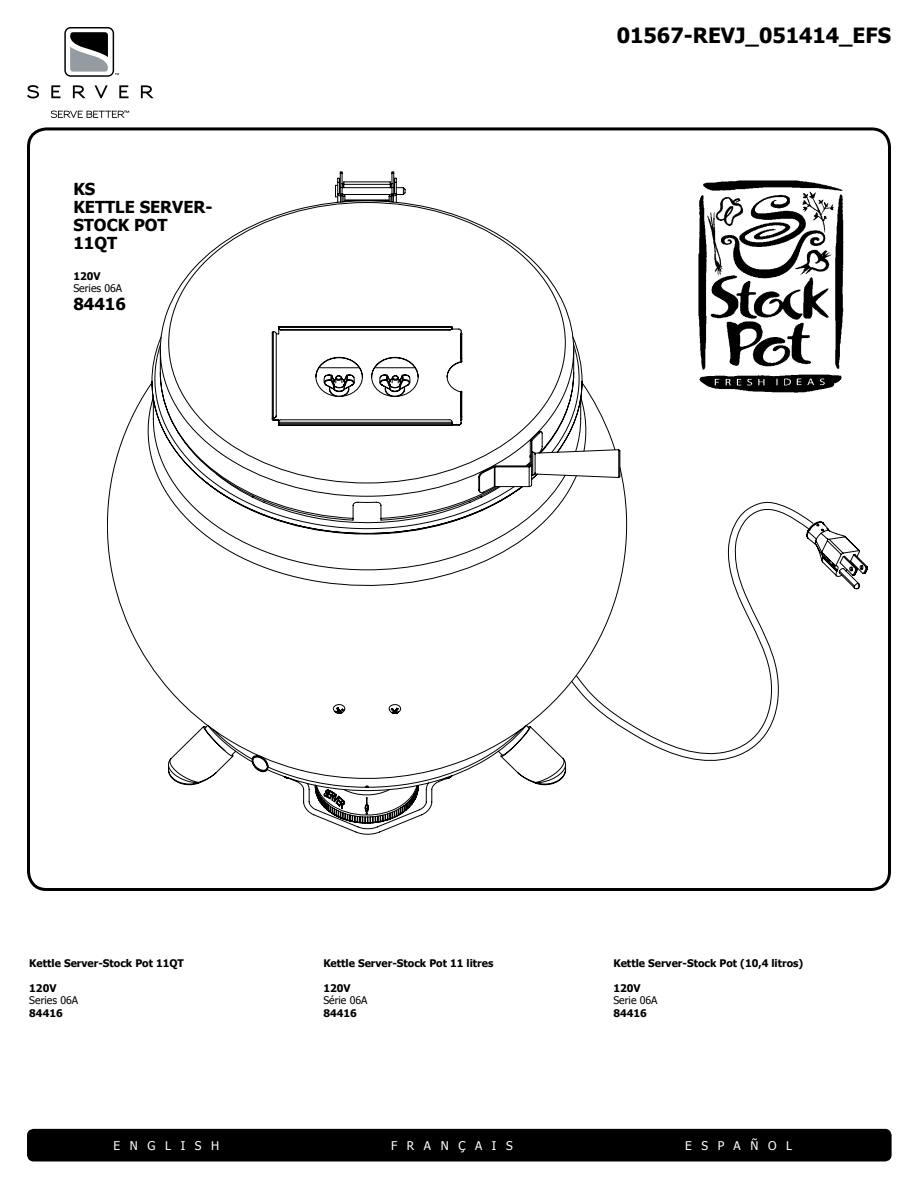
<style>
.page{position:relative;width:918px;height:1188px;background:#fff}
.page>*{position:absolute;margin:0;border:0;box-sizing:border-box;transform-origin:0 0}
.t1{font:700 21px "Tahoma";color:#000}
.t2{font:700 16.5px/18px "Tahoma";color:#000}
.t3{font:12px "Tahoma";letter-spacing:.8em;color:#fff}
.t4{font:700 10.5px "Tahoma";color:#000}
.t5{font:10.5px "Tahoma";color:#000}
</style>
<div class="page">
<svg style="left:51px;top:111px;width:78px;height:7px"></svg>
<svg style="left:27px;top:85px;width:12px;height:13px"></svg>
<svg style="left:51px;top:85px;width:10px;height:13px"></svg>
<svg style="left:73px;top:85px;width:13px;height:13px"></svg>
<svg style="left:95px;top:85px;width:13px;height:13px"></svg>
<svg style="left:119px;top:85px;width:10px;height:13px"></svg>
<svg style="left:141px;top:85px;width:13px;height:13px"></svg>
<svg style="left:64px;top:27px;width:55px;height:50px"></svg>
<div style="left:27px;top:1129px;width:865px;height:32px;background:#000;border-radius:7px"></div>
<svg style="left:107px;top:338px;width:761px;height:497px"></svg>
<svg style="left:160px;top:217px;width:414px;height:607px"></svg>
<svg style="left:272px;top:172px;width:349px;height:321px"></svg>
<svg style="left:272px;top:326px;width:190px;height:100px"></svg>
<svg style="left:251px;top:374px;width:160px;height:400px"></svg>
<img style="left:695px;top:180px;width:155px;height:216px">
<h2 class="t2" style="left:73px;top:179px;width:141px">KS<br>KETTLE SERVER-<br>STOCK POT<br>11QT</h2>
<p class="t4" style="left:73px;top:269px;width:29px">120V</p>
<p class="t5" style="left:73px;top:281px;width:50px">Series 06A</p>
<h2 class="t2" style="left:73px;top:294px;width:54px">84416</h2>
<h1 class="t1" style="left:617px;top:21px;width:276px">01567-RevJ_051414_EFS</h1>
<p class="t4" style="left:29px;top:955px;width:156px">Kettle Server-Stock Pot 11QT</p>
<p class="t4" style="left:29px;top:981px;width:29px">120V</p>
<p class="t5" style="left:29px;top:993px;width:50px">Series 06A</p>
<p class="t4" style="left:29px;top:1006px;width:35px">84416</p>
<p class="t4" style="left:323px;top:955px;width:172px">Kettle Server-Stock Pot 11 litres</p>
<p class="t4" style="left:323px;top:981px;width:29px">120V</p>
<p class="t5" style="left:323px;top:993px;width:46px">Série 06A</p>
<p class="t4" style="left:323px;top:1006px;width:35px">84416</p>
<p class="t4" style="left:613px;top:955px;width:191px">Kettle Server-Stock Pot (10,4 litros)</p>
<p class="t4" style="left:613px;top:981px;width:29px">120V</p>
<p class="t5" style="left:613px;top:993px;width:46px">Serie 06A</p>
<p class="t4" style="left:613px;top:1006px;width:35px">84416</p>
<p class="t3" style="left:114px;top:1137px;width:107px">ENGLISH</p>
<p class="t3" style="left:391px;top:1137px;width:123px">FRANÇAIS</p>
<p class="t3" style="left:685px;top:1137px;width:109px">ESPAÑOL</p>
</div>
